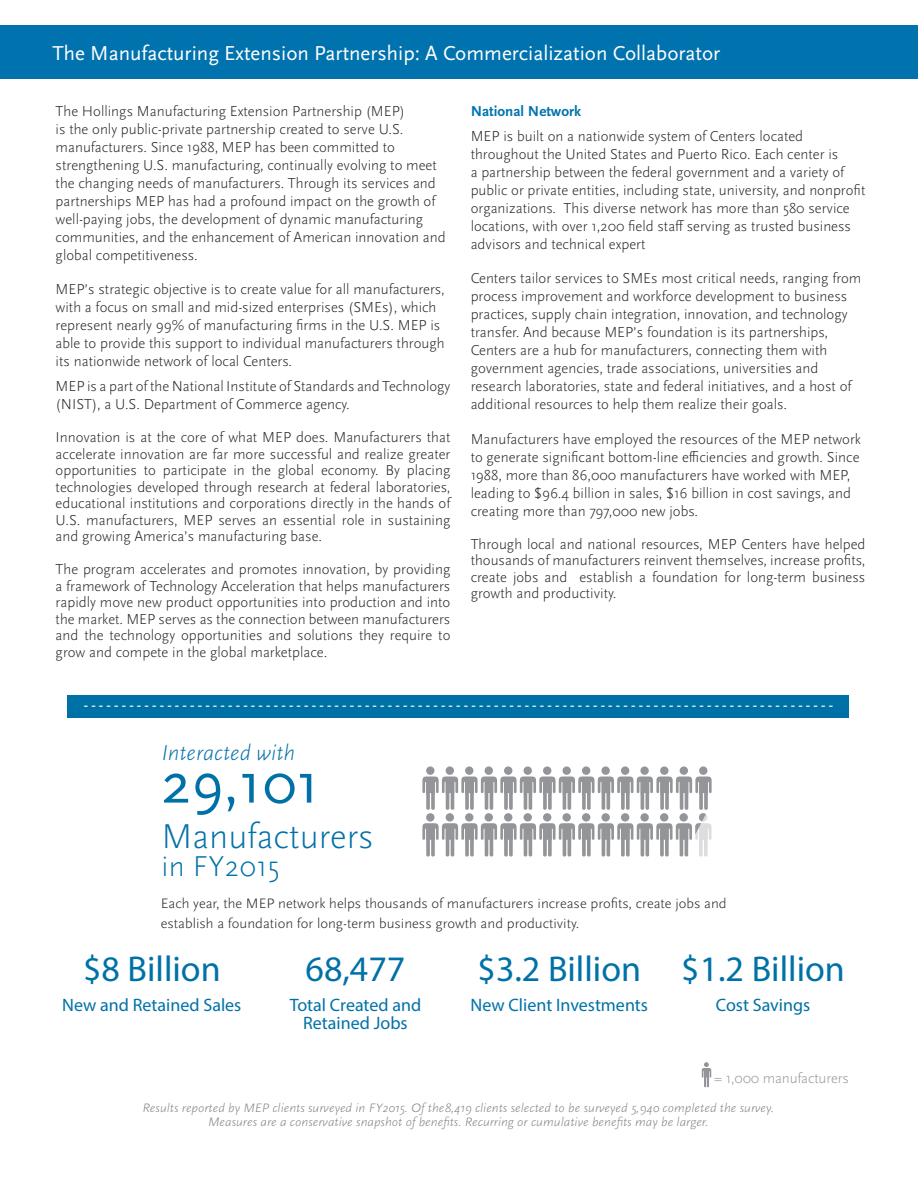
<style>
.page{position:relative;width:918px;height:1188px;background:#fff}
.page>*{position:absolute;margin:0;border:0;box-sizing:border-box;transform-origin:0 0}
._2__Exploded_Quote{font:60px "Scala Sans OT";color:#0071a7}
._2__Exploded_Quote-2{font:36px "Myriad Pro";color:#0071a7}
._2__Exploded_Quote-3{font:300 36px "Scala Sans OT";color:#0071a7}
._2__Exploded_Quote-4{font:300 30px "Scala Sans OT";letter-spacing:.01em;color:#0071a7}
._2__Exploded_Quote-5{font:italic 300 22.5px "Scala Sans OT";color:#0071a7}
._3__Header{font:300 21px "Scala Sans OT";color:#fff}
.t1{font:21px "Scala Sans OT";color:#fff}
._2__Exploded_Quote-6{font:18px/18px "Myriad Pro";color:#0071a7;text-align:center}
._2__Body_Copy{font:300 15px/18px "Scala Sans OT";color:#231f20}
.t2{font:300 15px "Scala Sans OT";letter-spacing:-.01em;color:#939598}
._2__Body_Copy-2{font:700 15px "Scala Sans OT";color:#0073ae}
._3__Header-2{font:300 14.25px/19.5px "Scala Sans OT";color:#231f20;scale:1.04 1}
._3__Header-3{font:italic 300 12.75px/13.5px "Scala Sans OT";color:#7e8083;text-align:center;scale:1.04 1}
.s1{color:#fff}
</style>
<div class="page">
<div style="left:0;top:26px;width:918px;height:53px;background:#0073ae"></div>
<div style="left:68px;top:695px;width:781px;height:22px;background:#0071a7"></div>
<svg style="left:702px;top:1062px;width:9px;height:26px"></svg>
<svg style="left:422px;top:766px;width:290px;height:91px"></svg>
<p class="t1" style="left:53px;top:42px;width:669px">The Manufacturing Extension Partnership: A Commercialization Collaborator</p>
<p class="_2__Body_Copy" style="left:56px;top:102px;width:392px">The Hollings Manufacturing Extension Partnership (MEP)<br>is the only public-private partnership created to serve U.S. manufacturers. Since 1988, MEP has been committed to strengthening U.S. manufacturing, continually evolving to meet the changing needs of manufacturers. Through its services and partnerships MEP has had a profound impact on the growth of well-paying jobs, the development of dynamic manufacturing communities, and the enhancement of American innovation and global competitiveness.</p>
<p class="_2__Body_Copy" style="left:56px;top:281px;width:391px">MEP’s strategic objective is to create value for all manufacturers, with a focus on small and mid-sized enterprises (SMEs), which represent nearly 99% of manufacturing firms in the U.S. MEP is able to provide this support to individual manufacturers through its nationwide network of local Centers.</p>
<p class="_2__Body_Copy" style="left:56px;top:378px;width:396px">MEP is a part of the National Institute of Standards and Technology (NIST), a U.S. Department of Commerce agency.</p>
<p class="_2__Body_Copy" style="left:56px;top:429px;width:396px;line-height:16.5px;text-align:justify">Innovation is at the core of what MEP does. Manufacturers that accelerate innovation are far more successful and realize greater opportunities to participate in the global economy. By placing technologies developed through research at federal laboratories, educational institutions and corporations directly in the hands of U.S. manufacturers, MEP serves an essential role in sustaining and growing America’s manufacturing base.</p>
<p class="_2__Body_Copy" style="left:56px;top:561px;width:396px;line-height:16.5px;text-align:justify">The program accelerates and promotes innovation, by providing a framework of Technology Acceleration that helps manufacturers rapidly move new product opportunities into production and into the market. MEP serves as the connection between manufacturers and the technology opportunities and solutions they require to grow and compete in the global marketplace.</p>
<p class="_2__Body_Copy-2" style="left:471px;top:103px;width:112px">National Network</p>
<p class="_2__Body_Copy" style="left:471px;top:127px;width:396px">MEP is built on a nationwide system of Centers located throughout the United States and Puerto Rico. Each center is<br>a partnership between the federal government and a variety of public or private entities, including state, university, and nonprofit organizations. This diverse network has more than 580 service locations, with over 1,200 field staff serving as trusted business advisors and technical expert</p>
<p class="_2__Body_Copy" style="left:471px;top:270px;width:392px">Centers tailor services to SMEs most critical needs, ranging from process improvement and workforce development to business practices, supply chain integration, innovation, and technology transfer. And because MEP’s foundation is its partnerships, Centers are a hub for manufacturers, connecting them with government agencies, trade associations, universities and research laboratories, state and federal initiatives, and a host of additional resources to help them realize their goals.</p>
<p class="_2__Body_Copy" style="left:471px;top:430px;width:392px">Manufacturers have employed the resources of the MEP network to generate significant bottom-line efficiencies and growth. Since 1988, more than 86,000 manufacturers have worked with MEP, leading to $96.4 billion in sales, $16 billion in cost savings, and creating more than 797,000 new jobs.</p>
<p class="_2__Body_Copy" style="left:471px;top:536px;width:396px;line-height:16.5px;text-align:justify">Through local and national resources, MEP Centers have helped thousands of manufacturers reinvent themselves, increase profits, create jobs and establish a foundation for long-term business growth and productivity.</p>
<p class="_3__Header" style="left:83px;top:693px;width:752px">---------------------------------------------------------------------------------------------------</p>
<p class="_2__Exploded_Quote-5" style="left:161px;top:740px;width:135px">Interacted with</p>
<p class="_2__Exploded_Quote" style="left:161px;top:751px;width:160px">29,101</p>
<p class="_2__Exploded_Quote-3" style="left:161px;top:816px;width:214px">Manufacturers</p>
<p class="_2__Exploded_Quote-4" style="left:161px;top:850px;width:132px">in FY2015<span class="s1">1</span></p>
<p class="_3__Header-2" style="left:161px;top:894px;width:546px">Each year, the MEP network helps thousands of manufacturers increase profits, create jobs and establish a foundation for long-term business growth and productivity.</p>
<p class="_2__Exploded_Quote-2" style="left:83px;top:946px;width:139px">$8 Billion</p>
<p class="_2__Exploded_Quote-6" style="left:62px;top:995px;width:181px">New and Retained Sales</p>
<p class="_2__Exploded_Quote-2" style="left:306px;top:946px;width:101px">68,477</p>
<p class="_2__Exploded_Quote-6" style="left:290px;top:995px;width:133px">Total Created and<br>Retained Jobs</p>
<p class="_2__Exploded_Quote-2" style="left:478px;top:946px;width:165px">$3.2 Billion</p>
<p class="_2__Exploded_Quote-6" style="left:471px;top:995px;width:179px">New Client Investments</p>
<p class="_2__Exploded_Quote-2" style="left:681px;top:946px;width:165px">$1.2 Billion</p>
<p class="_2__Exploded_Quote-6" style="left:716px;top:995px;width:96px">Cost Savings</p>
<p class="t2" style="left:714px;top:1070px;width:136px">= 1,000 manufacturers</p>
<p class="_3__Header-3" style="left:143px;top:1101px;width:609px">Results reported by MEP clients surveyed in FY2015. Of the8,419 clients selected to be surveyed 5,940 completed the survey.<br>Measures are a conservative snapshot of benefits. Recurring or cumulative benefits may be larger.</p>
</div>
